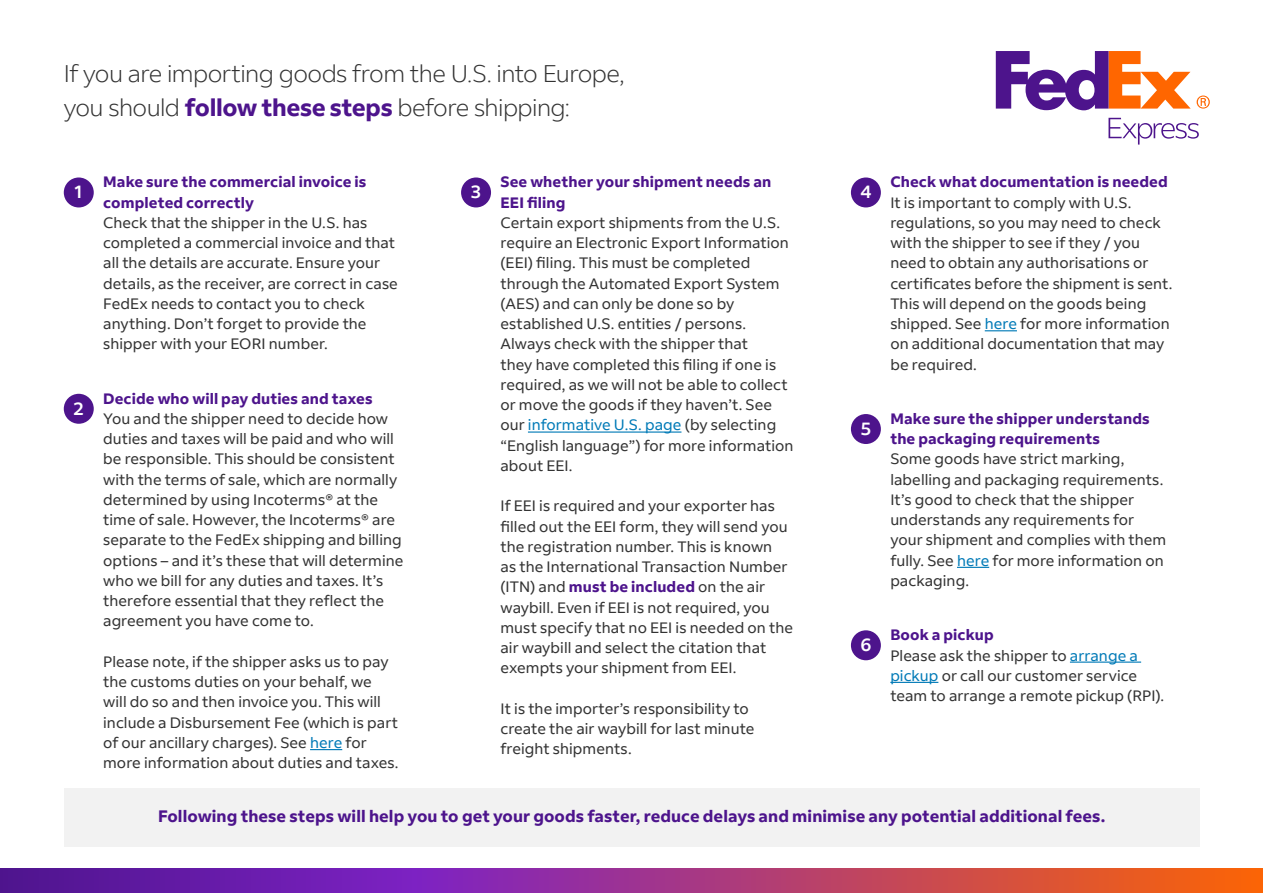
<style>
.page{position:relative;width:1263px;height:893px;background:#fff}
.page>*{position:absolute;margin:0;border:0;box-sizing:border-box;transform-origin:0 0}
.t1{font:300 24px/34.5px "Fed Ex Sans";letter-spacing:-.025em;color:#333}
.t2{font:500 18px "Fed Ex Sans";color:#fff}
.t3{font:700 16.5px "Fed Ex Sans";letter-spacing:.005em;color:#4d148c}
.t4{font:15px/20.2px "Fed Ex Sans";letter-spacing:.005em;color:#333}
.t5{font:700 15px/20.2px "Fed Ex Sans";letter-spacing:.01em;color:#4d148c}
.s1{font-weight:700;color:#4d148c}
.s2{color:#007ab7}
</style>
<div class="page">
<svg style="left:0;top:869px;width:1263px;height:24px;background:#9f357a"></svg>
<hr style="left:310px;top:749px;width:32px;height:1px;background:#007ab7">
<div style="left:64px;top:177px;width:30px;height:30px;background:#4d148c;border-radius:50%"></div>
<div style="left:64px;top:394px;width:30px;height:30px;background:#4d148c;border-radius:50%"></div>
<hr style="left:528px;top:431px;width:153px;height:2px;background:#007ab7">
<div style="left:461px;top:177px;width:30px;height:30px;background:#4d148c;border-radius:50%"></div>
<div style="left:64px;top:788px;width:1135px;height:59px;background:#f2f2f2"></div>
<hr style="left:985px;top:330px;width:32px;height:1px;background:#007ab7">
<hr style="left:957px;top:567px;width:32px;height:1px;background:#007ab7">
<hr style="left:1070px;top:661px;width:71px;height:2px;background:#007ab7">
<hr style="left:890px;top:682px;width:48px;height:1px;background:#007ab7">
<div style="left:851px;top:177px;width:30px;height:30px;background:#4d148c;border-radius:50%"></div>
<div style="left:851px;top:414px;width:30px;height:30px;background:#4d148c;border-radius:50%"></div>
<div style="left:851px;top:630px;width:30px;height:30px;background:#4d148c;border-radius:50%"></div>
<svg style="left:1108px;top:118px;width:91px;height:27px"></svg>
<svg style="left:996px;top:51px;width:214px;height:59px"></svg>
<h1 class="t1" style="left:64px;top:56px;width:562px">If you are importing goods from the U.S. into Europe, you should <span class="s1">follow these steps</span> before shipping:</h1>
<p class="t2" style="left:73px;top:182px;width:13px">1</p>
<p class="t5" style="left:103px;top:172px;width:265px">Make sure the commercial invoice is completed correctly</p>
<p class="t4" style="left:103px;top:213px;width:296px">Check that the shipper in the U.S. has completed a commercial invoice and that all the details are accurate. Ensure your details, as the receiver, are correct in case FedEx needs to contact you to check anything. Don’t forget to provide the shipper with your EORI number.</p>
<p class="t2" style="left:73px;top:398px;width:13px">2</p>
<p class="t5" style="left:103px;top:388px;width:271px">Decide who will pay duties and taxes</p>
<p class="t4" style="left:103px;top:409px;width:302px">You and the shipper need to decide how duties and taxes will be paid and who will be responsible. This should be consistent with the terms of sale, which are normally determined by using Incoterms® at the time of sale. However, the Incoterms® are separate to the FedEx shipping and billing options – and it’s these that will determine who we bill for any duties and taxes. It’s therefore essential that they reflect the agreement you have come to.</p>
<p class="t4" style="left:103px;top:652px;width:297px">Please note, if the shipper asks us to pay the customs duties on your behalf, we will do so and then invoice you. This will include a Disbursement Fee (which is part of our ancillary charges). See <span class="s2">here</span> for more information about duties and taxes.</p>
<p class="t2" style="left:470px;top:182px;width:13px">3</p>
<p class="t5" style="left:500px;top:172px;width:272px">See whether your shipment needs an<br>EEI filing</p>
<p class="t4" style="left:500px;top:213px;width:294px">Certain export shipments from the U.S. require an Electronic Export Information (EEI) filing. This must be completed through the Automated Export System (AES) and can only be done so by established U.S. entities / persons.<br>Always check with the shipper that<br>they have completed this filing if one is required, as we will not be able to collect or move the goods if they haven’t. See our <span class="s2">informative U.S. page</span> (by selecting “English language”) for more information about EEI.</p>
<p class="t4" style="left:500px;top:496px;width:294px">If EEI is required and your exporter has filled out the EEI form, they will send you the registration number. This is known<br>as the International Transaction Number (ITN) and <span class="s1">must be included</span> on the air waybill. Even if EEI is not required, you must specify that no EEI is needed on the air waybill and select the citation that exempts your shipment from EEI.</p>
<p class="t4" style="left:500px;top:699px;width:255px">It is the importer’s responsibility to create the air waybill for last minute freight shipments.</p>
<p class="t2" style="left:860px;top:182px;width:13px">4</p>
<p class="t5" style="left:890px;top:172px;width:279px">Check what documentation is needed</p>
<p class="t4" style="left:890px;top:192px;width:283px">It is important to comply with U.S. regulations, so you may need to check with the shipper to see if they / you need to obtain any authorisations or certificates before the shipment is sent.<br>This will depend on the goods being shipped. See <span class="s2">here</span> for more information on additional documentation that may be required.</p>
<p class="t2" style="left:860px;top:418px;width:13px">5</p>
<p class="t5" style="left:890px;top:409px;width:261px">Make sure the shipper understands the packaging requirements</p>
<p class="t4" style="left:890px;top:449px;width:277px">Some goods have strict marking, labelling and packaging requirements.<br>It’s good to check that the shipper understands any requirements for your shipment and complies with them fully. See <span class="s2">here</span> for more information on packaging.</p>
<p class="t2" style="left:860px;top:634px;width:13px">6</p>
<p class="t4" style="left:890px;top:625px;width:275px"><span class="s1">Book a pickup<br></span>Please ask the shipper to <span class="s2">arrange a pickup</span> or call our customer service team to arrange a remote pickup (RPI).</p>
<p class="t3" style="left:158px;top:806px;width:949px">Following these steps will help you to get your goods faster, reduce delays and minimise any potential additional fees.</p>
</div>
